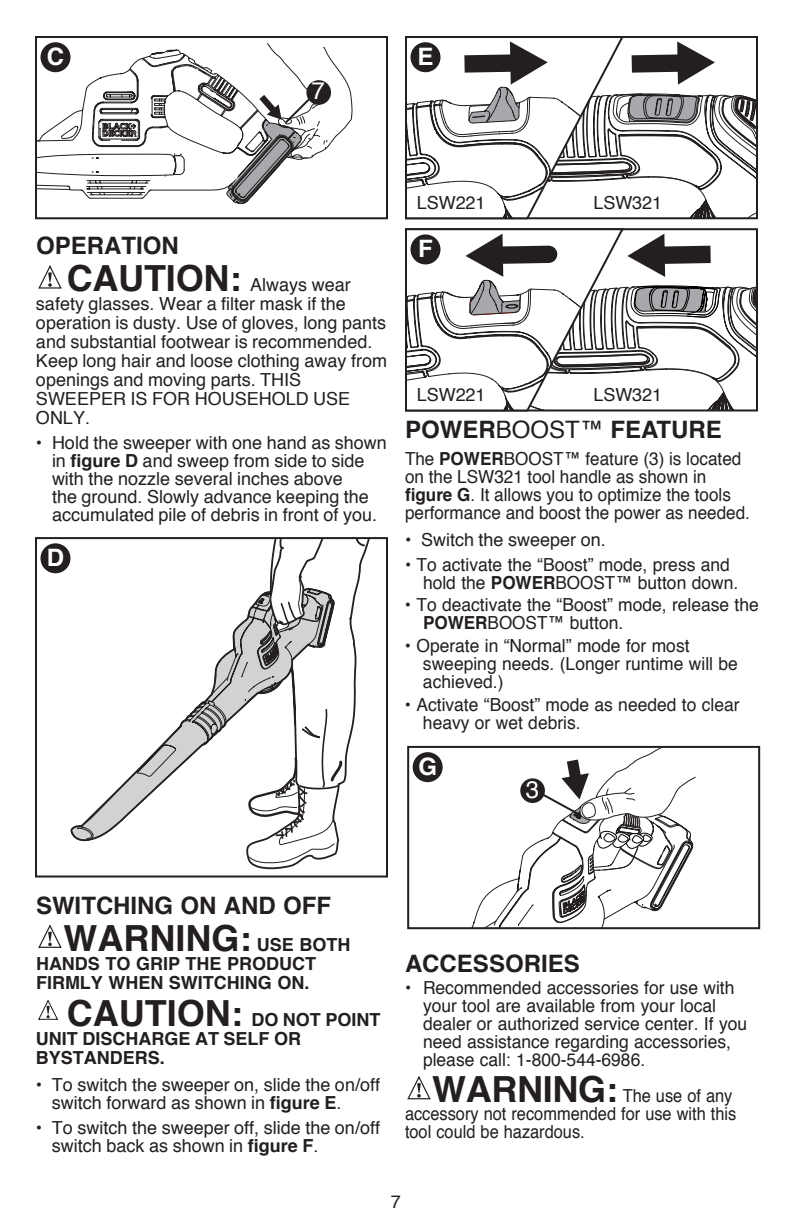
<style>
.page{position:relative;width:792px;height:1224px;background:#fff}
.page>*{position:absolute;margin:0;border:0;box-sizing:border-box;transform-origin:0 0}
.t1{font:700 36px "Helvetica";color:#231f20}
.t2{font:700 24px "Helvetica";color:#231f20}
.t3{font:700 24px "Helvetica";color:#fff}
.t4{font:24px "Helvetica";color:#fff}
.t5{font:18px/18px "Helvetica";color:#231f20}
.t6{font:18px/18px "Helvetica";color:#231f20;scale:.95 1}
.t7{font:700 18px/19px "Helvetica";color:#231f20}
.t8{font:18px/18px "Helvetica";color:#231f20;scale:.91 1}
.s1{font-weight:700;font-size:36px}
.s2{font-weight:700}
.s3{font-weight:400}
.s4{font-size:18px}
.s5{font-size:36px}
</style>
<div class="page">
<svg style="left:407px;top:1076px;width:24px;height:24px"></svg>
<svg style="left:38px;top:265px;width:24px;height:24px"></svg>
<svg style="left:38px;top:924px;width:24px;height:24px"></svg>
<svg style="left:38px;top:999px;width:21px;height:21px"></svg>
<div style="left:35px;top:36px;width:353px;height:183px;border:2px solid #231f20"></div>
<svg style="left:71px;top:770px;width:66px;height:71px"></svg>
<svg style="left:137px;top:540px;width:233px;height:329px"></svg>
<div style="left:35px;top:537px;width:353px;height:341px;border:2px solid #231f20"></div>
<div style="left:40px;top:543px;width:30px;height:30px;background:#231f20;border-radius:50%"></div>
<svg style="left:626px;top:41px;width:131px;height:177px"></svg>
<svg style="left:405px;top:36px;width:221px;height:184px"></svg>
<div style="left:410px;top:42px;width:30px;height:30px;background:#231f20;border-radius:50%"></div>
<svg style="left:36px;top:43px;width:316px;height:160px"></svg>
<svg style="left:626px;top:234px;width:131px;height:176px"></svg>
<svg style="left:405px;top:228px;width:221px;height:184px"></svg>
<div style="left:410px;top:234px;width:30px;height:30px;background:#231f20;border-radius:50%"></div>
<div style="left:407px;top:746px;width:353px;height:183px;border:2px solid #231f20"></div>
<svg style="left:408px;top:747px;width:314px;height:181px"></svg>
<div style="left:520px;top:778px;width:25px;height:25px;background:#231f20;border-radius:50%"></div>
<h2 class="t3" style="left:47px;top:37px;width:19px">C</h2>
<h2 class="t4" style="left:312px;top:73px;width:15px">7</h2>
<h2 class="t3" style="left:417px;top:37px;width:18px">E</h2>
<h2 class="t2" style="left:36px;top:226px;width:144px">OPERATION</h2>
<p class="t5" style="left:36px;top:276px;width:353px;line-height:19px;text-indent:31px"><span class="s1">CAUTION:</span> Always wear safety glasses. Wear a filter mask if the operation is dusty. Use of gloves, long pants and substantial footwear is recommended.<br>Keep long hair and loose clothing away from openings and moving parts. THIS<br>SWEEPER IS FOR HOUSEHOLD USE<br>ONLY.</p>
<p class="t5" style="left:52px;top:434px;width:336px;text-indent:-16px">• Hold the sweeper with one hand as shown in <span class="s2">figure D</span> and sweep from side to side with the nozzle several inches above<br>the ground. Slowly advance keeping the accumulated pile of debris in front of you.</p>
<h2 class="t3" style="left:47px;top:539px;width:19px">D</h2>
<p class="t5" style="left:417px;top:195px;width:70px">LSW221</p>
<p class="t5" style="left:594px;top:195px;width:70px">LSW321</p>
<h2 class="t3" style="left:418px;top:230px;width:16px">F</h2>
<p class="t5" style="left:417px;top:386px;width:70px">LSW221</p>
<p class="t5" style="left:594px;top:386px;width:70px">LSW321</p>
<h2 class="t2" style="left:405px;top:410px;width:318px">POWER<span class="s3">BOOST™</span> FEATURE</h2>
<p class="t6" style="left:405px;top:450px;width:365px">The <span class="s2">POWER</span>BOOST™ feature (3) is located on the LSW321 tool handle as shown in <span class="s2">figure G</span>. It allows you to optimize the tools performance and boost the power as needed.</p>
<p class="t5" style="left:405px;top:531px;width:202px">• Switch the sweeper on.</p>
<p class="t5" style="left:423px;top:556px;width:317px;text-indent:-18px">• To activate the “Boost” mode, press and hold the <span class="s2">POWER</span>BOOST™ button down.</p>
<p class="t5" style="left:423px;top:597px;width:337px;text-indent:-18px">• To deactivate the “Boost” mode, release the<br><span class="s2">POWER</span>BOOST™ button.</p>
<p class="t5" style="left:423px;top:637px;width:316px;text-indent:-18px">• Operate in “Normal” mode for most sweeping needs. (Longer runtime will be achieved.)</p>
<p class="t5" style="left:423px;top:696px;width:318px;text-indent:-18px">• Activate “Boost” mode as needed to clear heavy or wet debris.</p>
<h2 class="t3" style="left:418px;top:747px;width:20px">G</h2>
<h2 class="t4" style="left:526px;top:771px;width:15px">3</h2>
<h2 class="t2" style="left:36px;top:886px;width:297px">SWITCHING ON AND OFF</h2>
<h1 class="t1" style="left:63px;top:909px;width:288px">WARNING: <span class="s4">USE BOTH</span></h1>
<p class="t7" style="left:36px;top:954px;width:282px">HANDS TO GRIP THE PRODUCT<br>FIRMLY WHEN SWITCHING ON.</p>
<p class="t7" style="left:36px;top:1010px;width:346px;text-indent:31px"><span class="s5">CAUTION:</span> DO NOT POINT<br>UNIT DISCHARGE AT SELF OR<br>BYSTANDERS.</p>
<p class="t5" style="left:52px;top:1076px;width:330px;text-indent:-16px">• To switch the sweeper on, slide the on/off switch forward as shown in <span class="s2">figure E</span>.</p>
<p class="t5" style="left:52px;top:1119px;width:330px;text-indent:-16px">• To switch the sweeper off, slide the on/off switch back as shown in <span class="s2">figure F</span>.</p>
<h2 class="t2" style="left:405px;top:944px;width:176px">ACCESSORIES</h2>
<p class="t5" style="left:423px;top:980px;width:326px;text-indent:-18px">• Recommended accessories for use with your tool are available from your local dealer or authorized service center. If you need assistance regarding accessories, please call: 1-800-544-6986.</p>
<p class="t8" style="left:405px;top:1088px;width:366px;text-indent:27px"><span class="s1">WARNING:</span> The use of any accessory not recommended for use with this tool could be hazardous.</p>
<p class="t5" style="left:391px;top:1193px;width:12px">7</p>
</div>
